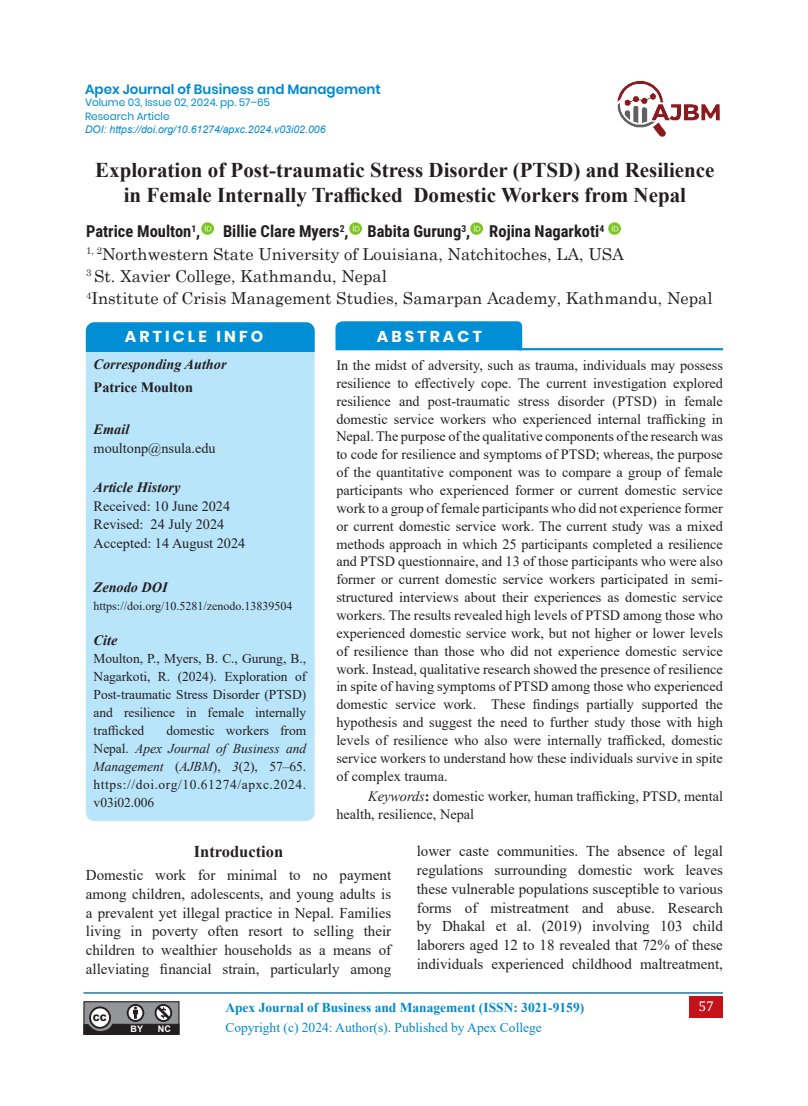
<style>
.page{position:relative;width:808px;height:1106px;background:#fff}
.page>*{position:absolute;margin:0;border:0;box-sizing:border-box;transform-origin:0 0}
.Writer{font:700 21px/25.5px "Times New Roman";color:#231f20;text-align:center}
.Writer-2{font:16.5px "Century Schoolbook";color:#231f20}
.Writer-3{font:700 16.5px "Roboto Condensed";color:#231f20}
.t1{font:700 16.5px "Times New Roman";color:#231f20}
.info{font:700 15.75px "Poppins";letter-spacing:.2em;color:#fff}
.tt{font:15px/18.8px "Times New Roman";color:#231f20;text-align:justify}
.abstract{font:14.25px/17.9px "Times New Roman";color:#231f20;text-align:justify}
.abstract1{font:14.25px/17.9px "Times New Roman";color:#231f20}
.abstract-2{font:italic 700 14.25px "Times New Roman";color:#231f20}
.abstract-3{font:700 14.25px "Times New Roman";color:#231f20}
.t2{font:14.25px "Cambria";color:#fff}
.t3{font:13.5px/18px "Times New Roman";letter-spacing:-.005em;color:#231f20;text-align:justify}
.t4{font:700 13.5px "Times New Roman";color:#0089cf}
.t5{font:13.5px "Times New Roman";color:#0089cf}
.t6{font:600 13.5px "Poppins";color:#0089cf}
.abstract-4{font:12px "Times New Roman";color:#231f20}
.t7{font:italic 10.5px "Arial";color:#0089cf}
.t8{font:10.5px/14.1px "Poppins";color:#0089cf}
.t9{font:700 9px "Arial";color:#fff}
.t10{font:900 9px "Arial";color:#231f20}
.s1{font-style:italic}
.s2{font-weight:700}
</style>
<div class="page">
<div style="left:689px;top:996px;width:34px;height:21px;background:#c4121a"></div>
<hr style="left:83px;top:992px;width:640px;height:1px;background:#096d97">
<div style="left:83px;top:1001px;width:96px;height:33px;background:#484a49"></div>
<svg style="left:83px;top:1002px;width:97px;height:33px;background:#717071"></svg>
<img style="left:617px;top:81px;width:103px;height:56px">
<div style="left:86px;top:322px;width:229px;height:499px;background:#b9e5fa;border-radius:9px"></div>
<div style="left:86px;top:322px;width:229px;height:29px;background:#008fd5"></div>
<hr style="left:518px;top:348px;width:205px;height:2px;background:#008fd5">
<div style="left:335px;top:321px;width:187px;height:29px;background:#008fd5"></div>
<svg style="left:202px;top:222px;width:12px;height:12px"></svg>
<svg style="left:350px;top:222px;width:12px;height:12px"></svg>
<svg style="left:470px;top:222px;width:12px;height:12px"></svg>
<svg style="left:608px;top:222px;width:12px;height:12px"></svg>
<p class="t6" style="left:85px;top:81px;width:297px">Apex Journal of Business and Management</p>
<p class="t8" style="left:85px;top:96px;width:186px">Volume 03, Issue 02, 2024. pp. 57–65<br>Research Article</p>
<p class="t7" style="left:85px;top:122px;width:242px">DOI: https://doi.org/10.61274/apxc.2024.v03i02.006</p>
<p class="Writer" style="left:95px;top:156px;width:621px">Exploration of Post-traumatic Stress Disorder (PTSD) and Resilience in Female Internally Trafficked Domestic Workers from Nepal</p>
<p class="Writer-3" style="left:86px;top:220px;width:116px">Patrice Moulton<sup>1</sup>,</p>
<p class="Writer-3" style="left:223px;top:220px;width:383px">Billie Clare Myers<sup>2</sup>, Babita Gurung<sup>3</sup>, Rojina Nagarkoti<sup>4</sup></p>
<p class="Writer-2" style="left:86px;top:240px;width:540px"><sup>1,</sup> <sup>2</sup>Northwestern State University of Louisiana, Natchitoches, LA, USA</p>
<p class="Writer-2" style="left:86px;top:262px;width:302px"><sup>3</sup> St. Xavier College, Kathmandu, Nepal</p>
<p class="Writer-2" style="left:86px;top:284px;width:628px"><sup>4</sup>Institute of Crisis Management Studies, Samarpan Academy, Kathmandu, Nepal</p>
<p class="info" style="left:125px;top:327px;width:140px">ARTICLE INFO</p>
<p class="info" style="left:377px;top:327px;width:107px">ABSTRACT</p>
<p class="abstract-2" style="left:94px;top:355px;width:134px">Corresponding Author</p>
<p class="abstract-3" style="left:94px;top:377px;width:101px">Patrice Moulton</p>
<p class="abstract-2" style="left:94px;top:419px;width:37px">Email</p>
<p class="abstract" style="left:94px;top:438px;width:123px">moultonp@nsula.edu</p>
<p class="abstract-2" style="left:94px;top:477px;width:88px">Article History</p>
<p class="abstract" style="left:94px;top:496px;width:138px">Received: 10 June 2024</p>
<p class="abstract" style="left:94px;top:515px;width:132px">Revised: 24 July 2024</p>
<p class="abstract" style="left:94px;top:533px;width:153px">Accepted: 14 August 2024</p>
<p class="abstract-2" style="left:94px;top:577px;width:76px">Zenodo DOI</p>
<p class="abstract-4" style="left:94px;top:597px;width:200px">https://doi.org/10.5281/zenodo.13839504</p>
<p class="abstract-2" style="left:94px;top:630px;width:25px">Cite</p>
<p class="t3" style="left:94px;top:649px;width:214px">Moulton, P., Myers, B. C., Gurung, B., Nagarkoti, R. (2024). Exploration of Post-traumatic Stress Disorder (PTSD) and resilience in female internally trafficked</p>
<p class="abstract" style="left:336px;top:355px;width:388px">In the midst of adversity, such as trauma, individuals may possess resilience to effectively cope. The current investigation explored resilience and post-traumatic stress disorder (PTSD) in female domestic service workers who experienced internal trafficking in Nepal. The purpose of the qualitative components of the research was to code for resilience and symptoms of PTSD; whereas, the purpose of the quantitative component was to compare a group of female participants who experienced former or current domestic service work to a group of female participants who did not experience former or current domestic service work. The current study was a mixed methods approach in which 25 participants completed a resilience and PTSD questionnaire, and 13 of those participants who were also former or current domestic service workers participated in semi&shy;structured interviews about their experiences as domestic service workers. The results revealed high levels of PTSD among those who experienced domestic service work, but not higher or lower levels of resilience than those who did not experience domestic service work. Instead, qualitative research showed the presence of resilience in spite of having symptoms of PTSD among those who experienced domestic service work. These findings partially supported the hypothesis and suggest the need to further study those with high levels of resilience who also were internally trafficked, domestic service workers to understand how these individuals survive in spite of complex trauma.</p>
<p class="abstract1" style="left:336px;top:786px;width:388px;text-indent:32px"><span class="s1">Keywords</span><span class="s2">:</span> domestic worker, human trafficking, PTSD, mental health, resilience, Nepal</p>
<p class="t3" style="left:94px;top:721px;width:214px;text-indent:73px">domestic workers from Nepal. <span class="s1">Apex Journal of Business and Management</span> (<span class="s1">AJBM</span>), <span class="s1">3</span>(2), 57–65. https://doi.org/10.61274/apxc.2024. v03i02.006</p>
<p class="t1" style="left:194px;top:839px;width:91px">Introduction</p>
<p class="tt" style="left:86px;top:865px;width:307px">Domestic work for minimal to no payment among children, adolescents, and young adults is a prevalent yet illegal practice in Nepal. Families living in poverty often resort to selling their children to wealthier households as a means of alleviating financial strain, particularly among</p>
<p class="tt" style="left:417px;top:841px;width:308px">lower caste communities. The absence of legal regulations surrounding domestic work leaves these vulnerable populations susceptible to various forms of mistreatment and abuse. Research by Dhakal et al. (2019) involving 103 child laborers aged 12 to 18 revealed that 72% of these individuals experienced childhood maltreatment,</p>
<p class="t10" style="left:93px;top:1011px;width:16px">CC</p>
<p class="t9" style="left:131px;top:1022px;width:14px">BY</p>
<p class="t9" style="left:158px;top:1022px;width:14px">NC</p>
<p class="t4" style="left:225px;top:997px;width:360px">Apex Journal of Business and Management (ISSN: 3021-9159)</p>
<p class="t5" style="left:225px;top:1018px;width:318px">Copyright (c) 2024: Author(s). Published by Apex College</p>
<p class="t2" style="left:698px;top:998px;width:17px">57</p>
</div>
